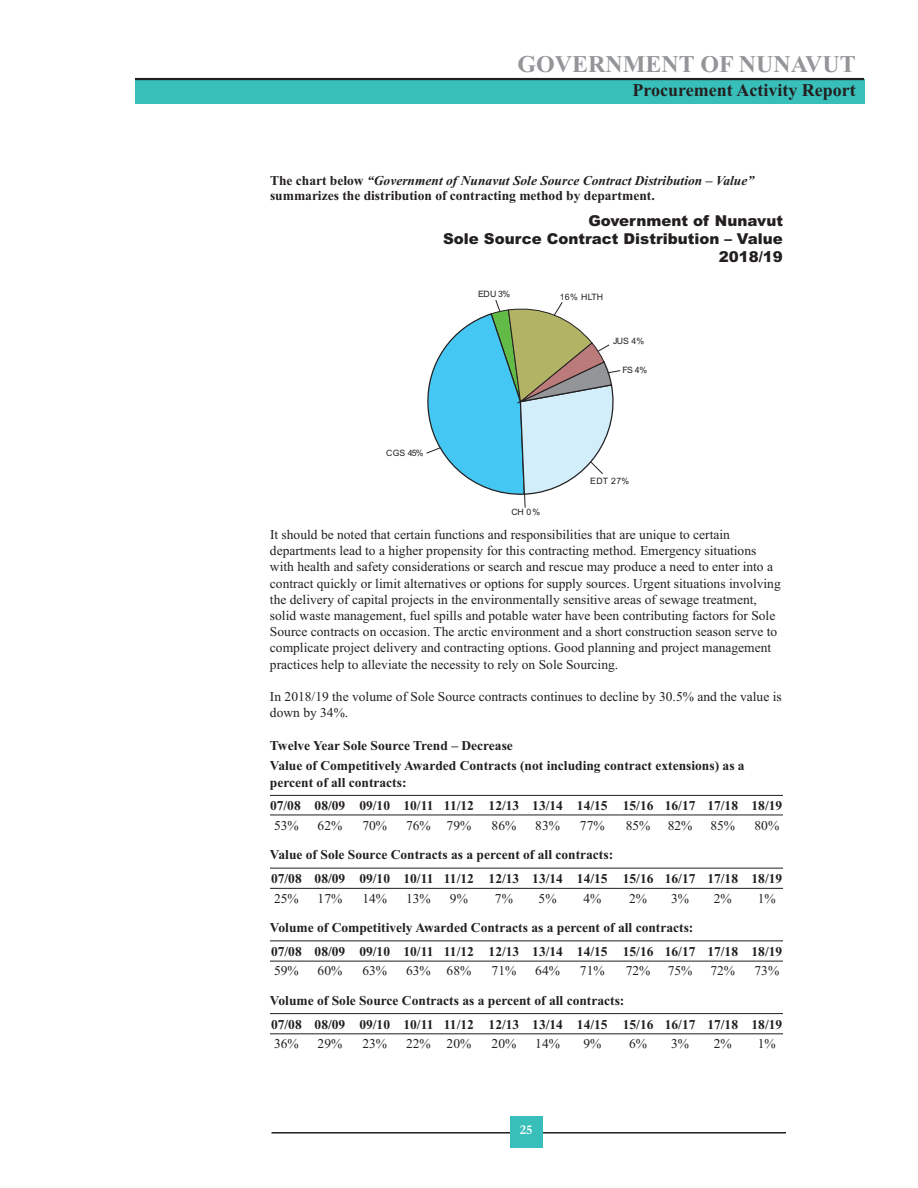
<style>
.page{position:relative;width:918px;height:1188px;background:#fff}
.page>*{position:absolute;margin:0;border:0;box-sizing:border-box;transform-origin:0 0}
.t1{font:700 24px "Times New Roman";color:#939598}
.t2{font:700 18px "Times New Roman";color:#231f20}
.t3{font:900 15px/18px "Arial";color:#231f20;text-align:right}
.t4{font:13.5px/16.2px "Times New Roman";color:#231f20}
.t5{font:700 13.5px/24px "Times New Roman";color:#231f20}
.t6{font:700 13.5px "Garamond";color:#fff}
.t7{font:8.7px "Arial";letter-spacing:.015em;color:#231f20}
.s1{font-style:italic}
</style>
<div class="page">
<div style="left:135px;top:79px;width:729px;height:25px;background:#38bfb9"></div>
<hr style="left:135px;top:78px;width:729px;height:2px;background:#231f20">
<hr style="left:272px;top:1132px;width:514px;height:2px;background:#231f20">
<div style="left:510px;top:1116px;width:32px;height:31px;background:#38bfb9"></div>
<hr style="left:270px;top:795px;width:513px;height:1px;background:#231f20">
<hr style="left:270px;top:815px;width:513px;height:1px;background:#231f20">
<hr style="left:270px;top:868px;width:513px;height:1px;background:#231f20">
<hr style="left:270px;top:888px;width:513px;height:1px;background:#231f20">
<hr style="left:270px;top:941px;width:513px;height:1px;background:#231f20">
<hr style="left:270px;top:961px;width:513px;height:1px;background:#231f20">
<hr style="left:270px;top:1013px;width:513px;height:1px;background:#231f20">
<hr style="left:270px;top:1034px;width:513px;height:1px;background:#231f20">
<svg style="left:426px;top:300px;width:195px;height:208px"></svg>
<h1 class="t1" style="left:518px;top:49px;width:340px">GOVERNMENT OF NUNAVUT</h1>
<h2 class="t2" style="left:633px;top:79px;width:225px">Procurement Activity Report</h2>
<p class="t5" style="left:270px;top:172px;width:486px;line-height:15px">The chart below <span class="s1">“Government of Nunavut Sole Source Contract Distribution – Value” </span>summarizes the distribution of contracting method by department.</p>
<p class="t3" style="left:443px;top:212px;width:341px">Government of Nunavut<br>Sole Source Contract Distribution – Value<br>2018/19</p>
<p class="t7" style="left:386px;top:447px;width:39px">CGS 45%</p>
<p class="t7" style="left:478px;top:288px;width:34px">EDU 3%</p>
<p class="t7" style="left:560px;top:292px;width:45px">16% HLTH</p>
<p class="t7" style="left:613px;top:335px;width:33px">JUS 4%</p>
<p class="t7" style="left:623px;top:364px;width:26px">FS 4%</p>
<p class="t7" style="left:511px;top:506px;width:30px">CH 0%</p>
<p class="t7" style="left:590px;top:476px;width:40px">EDT 27%</p>
<p class="t4" style="left:270px;top:526px;width:512px">It should be noted that certain functions and responsibilities that are unique to certain departments lead to a higher propensity for this contracting method. Emergency situations with health and safety considerations or search and rescue may produce a need to enter into a contract quickly or limit alternatives or options for supply sources. Urgent situations involving the delivery of capital projects in the environmentally sensitive areas of sewage treatment, solid waste management, fuel spills and potable water have been contributing factors for Sole Source contracts on occasion. The arctic environment and a short construction season serve to complicate project delivery and contracting options. Good planning and project management practices help to alleviate the necessity to rely on Sole Sourcing.</p>
<p class="t4" style="left:270px;top:688px;width:513px">In 2018/19 the volume of Sole Source contracts continues to decline by 30.5% and the value is down by 34%.</p>
<p class="t5" style="left:270px;top:735px;width:476px;line-height:20.7px">Twelve Year Sole Source Trend – Decrease<br>Value of Competitively Awarded Contracts (not including contract extensions) as a</p>
<p class="t5" style="left:270px;top:770px;width:514px">percent of all contracts:<br>07/08 08/09 09/10 10/11 11/12 12/13 13/14 14/15 15/16 16/17 17/18 18/19</p>
<p class="t4" style="left:274px;top:817px;width:26px">53%</p>
<p class="t4" style="left:318px;top:817px;width:26px">62%</p>
<p class="t4" style="left:362px;top:817px;width:26px">70%</p>
<p class="t4" style="left:406px;top:817px;width:67px">76% 79%</p>
<p class="t4" style="left:492px;top:817px;width:26px">86%</p>
<p class="t4" style="left:535px;top:817px;width:26px">83%</p>
<p class="t4" style="left:580px;top:817px;width:26px">77%</p>
<p class="t4" style="left:626px;top:817px;width:26px">85%</p>
<p class="t4" style="left:668px;top:817px;width:26px">82%</p>
<p class="t4" style="left:710px;top:817px;width:26px">85%</p>
<p class="t4" style="left:755px;top:817px;width:26px">80%</p>
<p class="t5" style="left:270px;top:843px;width:514px">Value of Sole Source Contracts as a percent of all contracts:<br>07/08 08/09 09/10 10/11 11/12 12/13 13/14 14/15 15/16 16/17 17/18 18/19</p>
<p class="t4" style="left:274px;top:890px;width:26px">25%</p>
<p class="t4" style="left:318px;top:890px;width:26px">17%</p>
<p class="t4" style="left:362px;top:890px;width:26px">14%</p>
<p class="t4" style="left:406px;top:890px;width:26px">13%</p>
<p class="t4" style="left:450px;top:890px;width:19px">9%</p>
<p class="t4" style="left:495px;top:890px;width:19px">7%</p>
<p class="t4" style="left:539px;top:890px;width:19px">5%</p>
<p class="t4" style="left:583px;top:890px;width:19px">4%</p>
<p class="t4" style="left:629px;top:890px;width:19px">2%</p>
<p class="t4" style="left:671px;top:890px;width:19px">3%</p>
<p class="t4" style="left:714px;top:890px;width:19px">2%</p>
<p class="t4" style="left:758px;top:890px;width:19px">1%</p>
<p class="t5" style="left:270px;top:915px;width:514px">Volume of Competitively Awarded Contracts as a percent of all contracts:<br>07/08 08/09 09/10 10/11 11/12 12/13 13/14 14/15 15/16 16/17 17/18 18/19</p>
<p class="t4" style="left:274px;top:963px;width:26px">59%</p>
<p class="t4" style="left:318px;top:963px;width:26px">60%</p>
<p class="t4" style="left:362px;top:963px;width:26px">63%</p>
<p class="t4" style="left:406px;top:963px;width:67px">63% 68%</p>
<p class="t4" style="left:492px;top:963px;width:26px">71%</p>
<p class="t4" style="left:535px;top:963px;width:26px">64%</p>
<p class="t4" style="left:580px;top:963px;width:26px">71%</p>
<p class="t4" style="left:626px;top:963px;width:26px">72%</p>
<p class="t4" style="left:668px;top:963px;width:26px">75%</p>
<p class="t4" style="left:710px;top:963px;width:26px">72%</p>
<p class="t4" style="left:755px;top:963px;width:26px">73%</p>
<p class="t5" style="left:270px;top:988px;width:514px">Volume of Sole Source Contracts as a percent of all contracts:<br>07/08 08/09 09/10 10/11 11/12 12/13 13/14 14/15 15/16 16/17 17/18 18/19</p>
<p class="t4" style="left:274px;top:1035px;width:26px">36%</p>
<p class="t4" style="left:318px;top:1035px;width:26px">29%</p>
<p class="t4" style="left:362px;top:1035px;width:26px">23%</p>
<p class="t4" style="left:406px;top:1035px;width:67px">22% 20%</p>
<p class="t4" style="left:492px;top:1035px;width:26px">20%</p>
<p class="t4" style="left:535px;top:1035px;width:26px">14%</p>
<p class="t4" style="left:583px;top:1035px;width:19px">9%</p>
<p class="t4" style="left:629px;top:1035px;width:19px">6%</p>
<p class="t4" style="left:671px;top:1035px;width:19px">3%</p>
<p class="t4" style="left:714px;top:1035px;width:19px">2%</p>
<p class="t4" style="left:758px;top:1035px;width:19px">1%</p>
<p class="t6" style="left:520px;top:1122px;width:14px">25</p>
</div>
